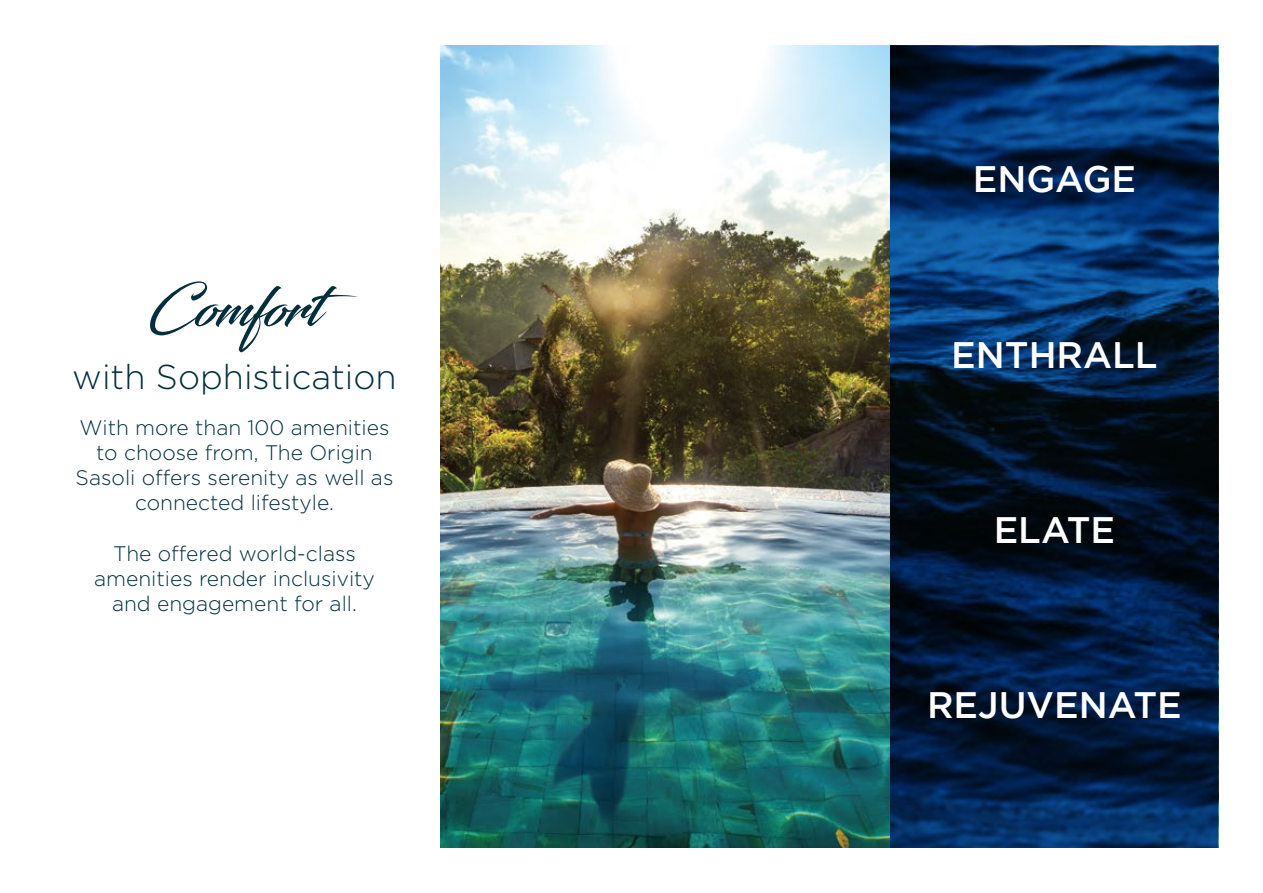
<style>
.page{position:relative;width:1263px;height:893px;background:#fff}
.page>*{position:absolute;margin:0;border:0;box-sizing:border-box;transform-origin:0 0}
.t1{font:54px "Blacksword";color:#032f3d}
.t2{font:500 36.75px "Gotham";color:#fff}
.t3{font:300 34.5px "Gotham";color:#032f3d}
.t4{font:300 21px/25.2px "Gotham";color:#032f3d;text-align:center}
</style>
<div class="page">
<img style="left:441px;top:46px;width:450px;height:801px">
<svg style="left:891px;top:46px;width:327px;height:801px;background:#032349"></svg>
<h1 class="t1" style="left:148px;top:276px;width:212px">Comfort</h1>
<h3 class="t3" style="left:72px;top:358px;width:326px">with Sophistication</h3>
<p class="t4" style="left:76px;top:414px;width:319px">With more than 100 amenities to choose from, The Origin<br>Sasoli offers serenity as well as connected lifestyle.</p>
<p class="t4" style="left:94px;top:540px;width:282px">The offered world-class amenities render inclusivity and engagement for all.</p>
<h2 class="t2" style="left:973px;top:159px;width:165px">ENGAGE</h2>
<h2 class="t2" style="left:951px;top:334px;width:208px">ENTHRALL</h2>
<h2 class="t2" style="left:994px;top:509px;width:123px">ELATE</h2>
<h2 class="t2" style="left:927px;top:684px;width:256px">REJUVENATE</h2>
</div>
